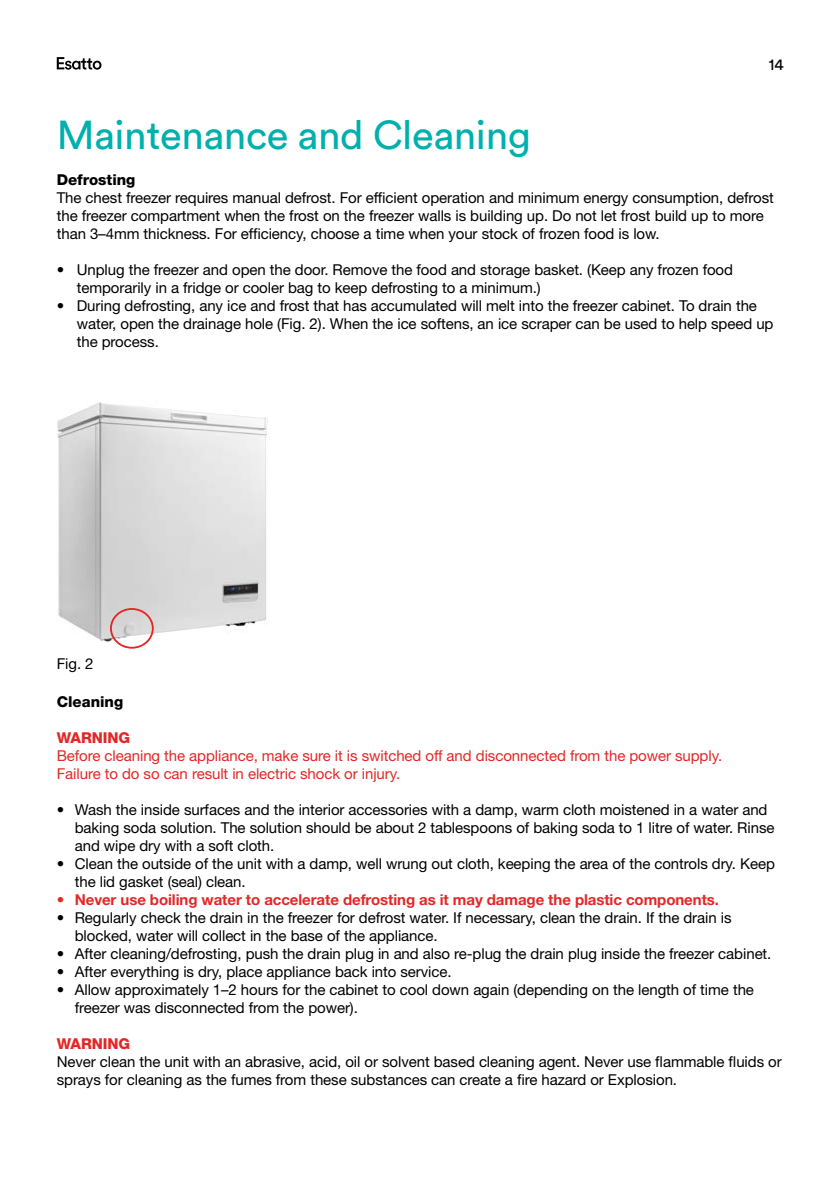
<style>
.page{position:relative;width:840px;height:1191px;background:#fff}
.page>*{position:absolute;margin:0;border:0;box-sizing:border-box;transform-origin:0 0}
.t1{font:40px "Circular Std";letter-spacing:-.01em;color:#00b0ad}
.t2{font:16px "Circular Std";color:#000}
.t3{font:15px/18px "Helvetica Neue LT Std";letter-spacing:-.005em;color:#000}
.t4{font:15px/18px "Helvetica Neue LT Std";letter-spacing:-.005em;color:#e32726}
.t5{font:700 15px "Helvetica Neue LT Std";letter-spacing:-.005em;color:#e32726}
.t6{font:800 15px "Helvetica Neue LT Std";color:#000}
.t7{font:800 15px "Helvetica Neue LT Std";letter-spacing:-.005em;color:#e32726}
</style>
<div class="page">
<svg style="left:57px;top:57px;width:44px;height:13px"></svg>
<img style="left:57px;top:402px;width:211px;height:240px">
<div style="left:110px;top:608px;width:44px;height:40px;border:2px solid #e32726;border-radius:50%"></div>
<p class="t2" style="left:768px;top:54px;width:16px">14</p>
<h1 class="t1" style="left:57px;top:111px;width:475px">Maintenance and Cleaning</h1>
<p class="t6" style="left:57px;top:171px;width:80px">Defrosting</p>
<p class="t3" style="left:57px;top:189px;width:718px">The chest freezer requires manual defrost. For efficient operation and minimum energy consumption, defrost the freezer compartment when the frost on the freezer walls is building up. Do not let frost build up to more than 3–4mm thickness. For efficiency, choose a time when your stock of frozen food is low.</p>
<p class="t3" style="left:77px;top:261px;width:657px;text-indent:-20px">• Unplug the freezer and open the door. Remove the food and storage basket. (Keep any frozen food temporarily in a fridge or cooler bag to keep defrosting to a minimum.)</p>
<p class="t3" style="left:77px;top:297px;width:697px;text-indent:-20px">• During defrosting, any ice and frost that has accumulated will melt into the freezer cabinet. To drain the water, open the drainage hole (Fig. 2). When the ice softens, an ice scraper can be used to help speed up the process.</p>
<p class="t3" style="left:57px;top:654px;width:38px">Fig. 2</p>
<p class="t6" style="left:57px;top:693px;width:68px">Cleaning</p>
<p class="t7" style="left:57px;top:729px;width:75px">WARNING</p>
<p class="t4" style="left:57px;top:747px;width:666px">Before cleaning the appliance, make sure it is switched off and disconnected from the power supply.<br>Failure to do so can result in electric shock or injury.</p>
<p class="t3" style="left:75px;top:801px;width:700px;text-indent:-18px">• Wash the inside surfaces and the interior accessories with a damp, warm cloth moistened in a water and baking soda solution. The solution should be about 2 tablespoons of baking soda to 1 litre of water. Rinse and wipe dry with a soft cloth.</p>
<p class="t3" style="left:75px;top:855px;width:701px;text-indent:-18px">• Clean the outside of the unit with a damp, well wrung out cloth, keeping the area of the controls dry. Keep the lid gasket (seal) clean.</p>
<p class="t5" style="left:57px;top:890px;width:663px">• Never use boiling water to accelerate defrosting as it may damage the plastic components.</p>
<p class="t3" style="left:75px;top:909px;width:658px;text-indent:-18px">• Regularly check the drain in the freezer for defrost water. If necessary, clean the drain. If the drain is blocked, water will collect in the base of the appliance.</p>
<p class="t3" style="left:57px;top:945px;width:715px">• After cleaning/defrosting, push the drain plug in and also re-plug the drain plug inside the freezer cabinet.</p>
<p class="t3" style="left:57px;top:963px;width:396px">• After everything is dry, place appliance back into service.</p>
<p class="t3" style="left:75px;top:981px;width:680px;text-indent:-18px">• Allow approximately 1–2 hours for the cabinet to cool down again (depending on the length of time the freezer was disconnected from the power).</p>
<p class="t7" style="left:57px;top:1035px;width:75px">WARNING</p>
<p class="t3" style="left:57px;top:1053px;width:726px">Never clean the unit with an abrasive, acid, oil or solvent based cleaning agent. Never use flammable fluids or sprays for cleaning as the fumes from these substances can create a fire hazard or Explosion.</p>
</div>
